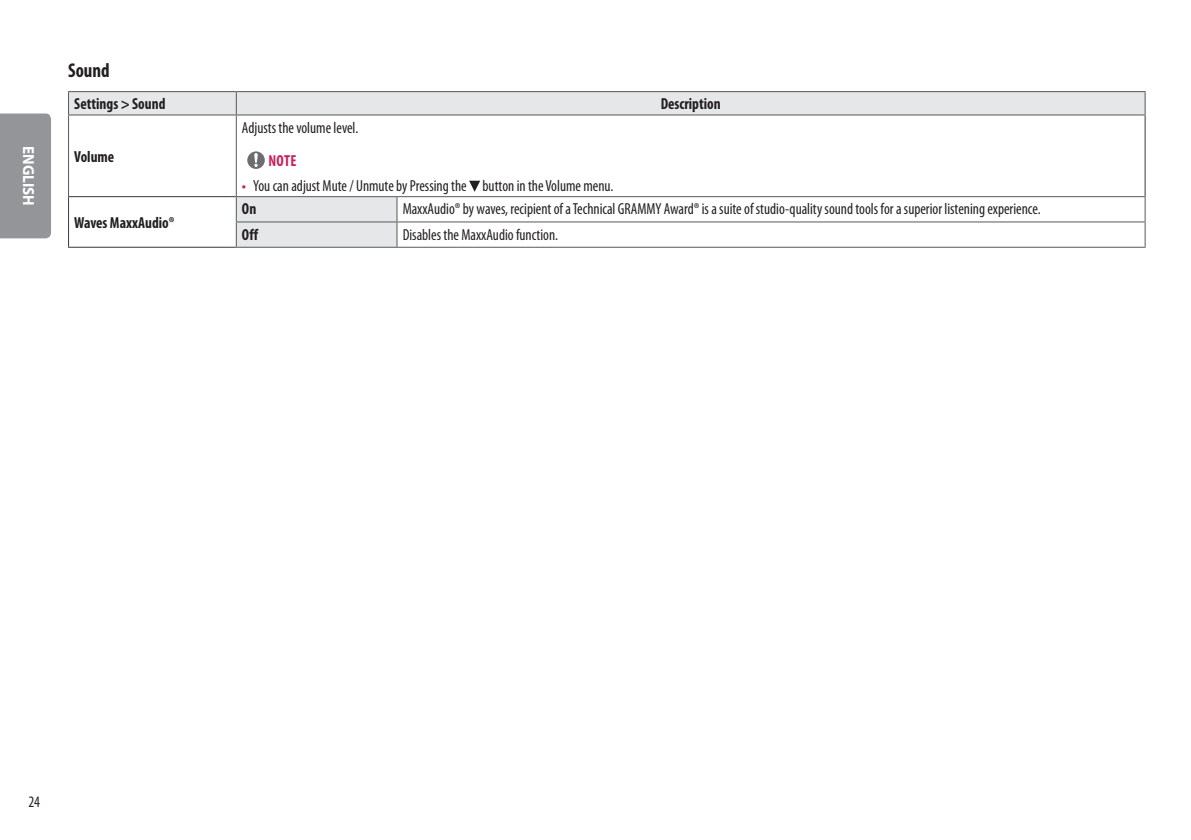
<style>
.page{position:relative;width:1191px;height:840px;background:#fff}
.page>*{position:absolute;margin:0;border:0;box-sizing:border-box;transform-origin:0 0}
.Title3{font:700 condensed 20px "Myriad Pro";color:#231f20;scale:.95 1}
.Body{font:condensed 16px "Myriad Pro";color:#231f20;scale:.95 1}
.Body-2{font:700 condensed 16px "Myriad Pro";color:#231f20;scale:.95 1}
.Body_Center{font:700 condensed 16px "Myriad Pro";color:#231f20;scale:.95 1}
.t1{font:700 16px "Myriad Pro";color:#fff;scale:.95 1}
.Warning{font:700 condensed 16px "Myriad Pro";color:#c8205d;scale:.95 1}
.s1{font-family:"LG Smart";font-stretch:normal;color:#c8205d}
</style>
<div class="page">
<div style="left:0;top:113px;width:51px;height:125px;background:#939598"></div>
<svg style="left:69px;top:92px;width:1075px;height:154px"></svg>
<hr style="left:68px;top:91px;width:168px;height:1px;background:#57585a">
<svg style="left:68px;top:92px;width:1px;height:22px"></svg>
<svg style="left:236px;top:92px;width:1px;height:22px"></svg>
<svg style="left:1144px;top:92px;width:1px;height:22px"></svg>
<hr style="left:236px;top:91px;width:161px;height:1px;background:#57585a">
<hr style="left:397px;top:91px;width:748px;height:1px;background:#57585a">
<hr style="left:68px;top:115px;width:1px;height:81px;background:#57585a">
<hr style="left:68px;top:114px;width:168px;height:1px;background:#57585a">
<hr style="left:236px;top:115px;width:1px;height:81px;background:#57585a">
<hr style="left:1144px;top:115px;width:1px;height:81px;background:#3b3639">
<hr style="left:236px;top:114px;width:161px;height:1px;background:#57585a">
<hr style="left:397px;top:114px;width:748px;height:1px;background:#57585a">
<svg style="left:1144px;top:197px;width:1px;height:49px"></svg>
<hr style="left:397px;top:196px;width:748px;height:1px;background:#57585a">
<hr style="left:68px;top:196px;width:168px;height:1px;background:#3b3639">
<svg style="left:68px;top:197px;width:1px;height:49px"></svg>
<hr style="left:68px;top:246px;width:168px;height:1px;background:#3b3639">
<svg style="left:396px;top:197px;width:1px;height:49px"></svg>
<hr style="left:397px;top:221px;width:748px;height:1px;background:#57585a">
<hr style="left:236px;top:196px;width:161px;height:1px;background:#57585a">
<hr style="left:236px;top:221px;width:161px;height:1px;background:#57585a">
<svg style="left:236px;top:197px;width:1px;height:49px"></svg>
<hr style="left:236px;top:246px;width:161px;height:1px;background:#57585a">
<hr style="left:397px;top:246px;width:748px;height:1px;background:#57585a">
<svg style="left:247px;top:151px;width:18px;height:18px"></svg>
<svg style="left:469px;top:181px;width:11px;height:11px"></svg>
<p class="t1" style="left:39px;top:146px;width:64px;rotate:90deg">ENGLISH</p>
<p class="Title3" style="left:68px;top:58px;width:45px">Sound</p>
<p class="Body-2" style="left:74px;top:94px;width:98px">Settings &gt; Sound</p>
<p class="Body_Center" style="left:660px;top:94px;width:65px">Description</p>
<p class="Body-2" style="left:74px;top:146px;width:44px">Volume</p>
<p class="Body" style="left:242px;top:118px;width:124px">Adjusts the volume level.</p>
<p class="Warning" style="left:268px;top:151px;width:31px">NOTE</p>
<p class="Body" style="left:242px;top:176px;width:392px"><span class="s1">•</span> You can adjust Mute / Unmute by Pressing the button in the Volume menu.</p>
<p class="Body-2" style="left:74px;top:212px;width:107px">Waves MaxxAudio®</p>
<p class="Body-2" style="left:242px;top:199px;width:17px">On</p>
<p class="Body" style="left:403px;top:199px;width:673px">MaxxAudio® by waves, recipient of a Technical GRAMMY Award® is a suite of studio-quality sound tools for a superior listening experience.</p>
<p class="Body-2" style="left:242px;top:224px;width:19px">Off</p>
<p class="Body" style="left:403px;top:224px;width:165px">Disables the MaxxAudio function.</p>
<p class="Body" style="left:28px;top:791px;width:14px">24</p>
</div>
